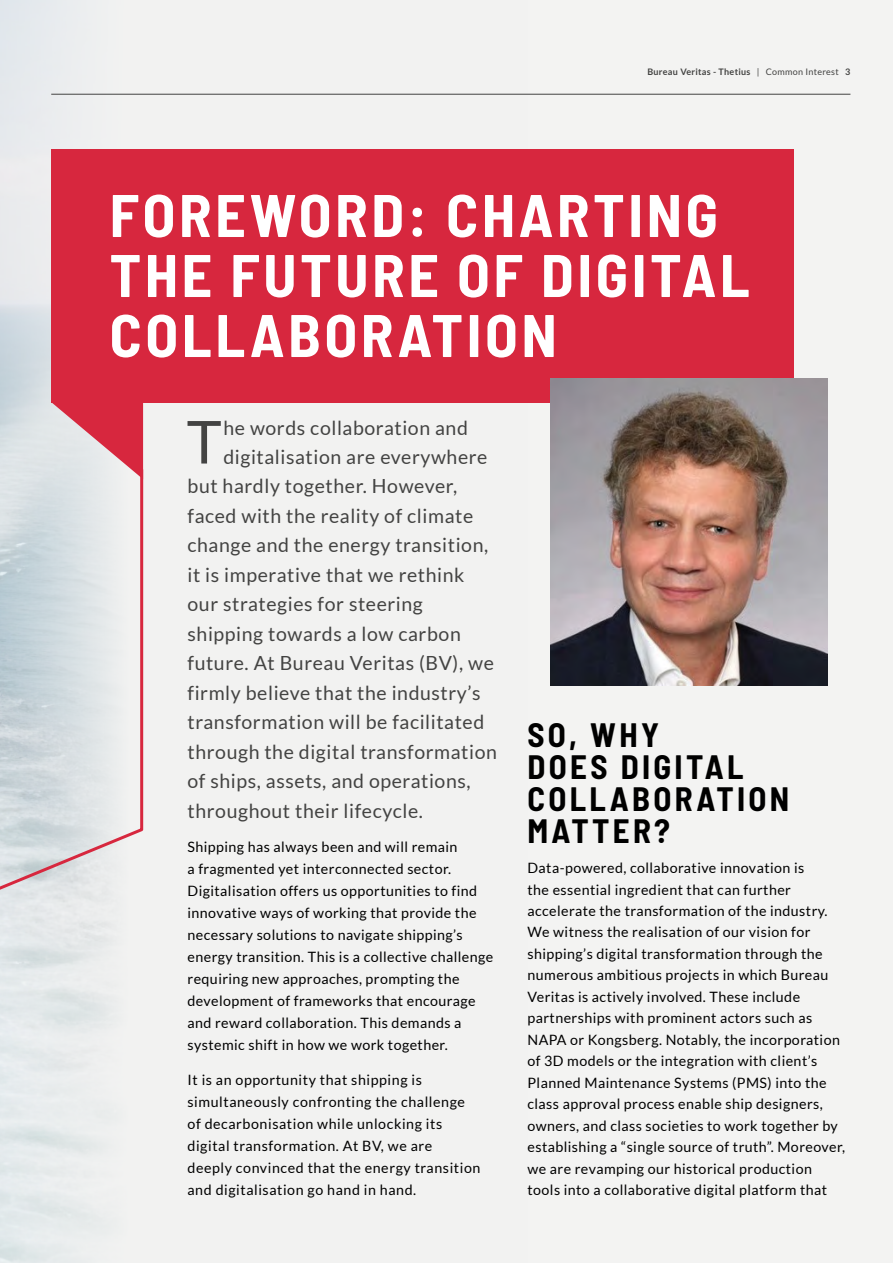
<style>
.page{position:relative;width:893px;height:1263px;background:#f3f3f2}
.page>*{position:absolute;margin:0;border:0;box-sizing:border-box;transform-origin:0 0}
.t1{font:700 semi-condensed 60px/60px "Barlow";letter-spacing:.06em;color:#fff}
.First_Paragraph{font:59.25px "Lato";color:#434342}
.t2{font:700 semi-condensed 33px/32px "Barlow";letter-spacing:.1em;color:#000}
.First_Paragraph-2{font:19.5px "Lato";letter-spacing:.03em;color:#434342}
.B_O_D_Y_main{font:14.25px/21.5px "Lato";letter-spacing:.03em;color:#000}
.t3{font:700 9px "Lato";letter-spacing:.03em;color:#434342}
.s1{font-weight:400}
</style>
<div class="page">
<img style="left:0;top:0;width:527px;height:1263px">
<svg style="left:0;top:278px;width:145px;height:780px"></svg>
<svg style="left:51px;top:402px;width:92px;height:77px"></svg>
<div style="left:51px;top:149px;width:742px;height:253px;background:#d7273e"></div>
<img style="left:550px;top:378px;width:278px;height:307px">
<hr style="left:51px;top:94px;width:799px;height:1px;background:#434342">
<p class="t3" style="left:647px;top:67px;width:204px">Bureau Veritas - Thetius <span class="s1">| Common Interest</span> 3</p>
<p class="t1" style="left:110px;top:181px;width:642px">FOREWORD: CHARTING<br>THE FUTURE OF DIGITAL<br>COLLABORATION</p>
<p class="First_Paragraph" style="left:187px;top:409px;width:36px">T</p>
<p class="First_Paragraph-2" style="left:223px;top:417px;width:246px">he words collaboration and</p>
<p class="First_Paragraph-2" style="left:223px;top:446px;width:265px">digitalisation are everywhere</p>
<p class="First_Paragraph-2" style="left:188px;top:475px;width:271px">but hardly together. However,</p>
<p class="First_Paragraph-2" style="left:188px;top:505px;width:287px">faced with the reality of climate</p>
<p class="First_Paragraph-2" style="left:188px;top:534px;width:302px">change and the energy transition,</p>
<p class="First_Paragraph-2" style="left:188px;top:564px;width:278px">it is imperative that we rethink</p>
<p class="First_Paragraph-2" style="left:188px;top:593px;width:237px">our strategies for steering</p>
<p class="First_Paragraph-2" style="left:188px;top:623px;width:275px">shipping towards a low carbon</p>
<p class="First_Paragraph-2" style="left:188px;top:652px;width:308px">future. At Bureau Veritas (BV), we</p>
<p class="First_Paragraph-2" style="left:188px;top:682px;width:295px">firmly believe that the industry’s</p>
<p class="First_Paragraph-2" style="left:188px;top:711px;width:298px">transformation will be facilitated</p>
<p class="First_Paragraph-2" style="left:188px;top:740px;width:311px">through the digital transformation</p>
<p class="First_Paragraph-2" style="left:188px;top:770px;width:285px">of ships, assets, and operations,</p>
<p class="First_Paragraph-2" style="left:188px;top:799px;width:237px">throughout their lifecycle.</p>
<p class="B_O_D_Y_main" style="left:188px;top:836px;width:307px;line-height:22px">Shipping has always been and will remain<br>a fragmented yet interconnected sector.<br>Digitalisation offers us opportunities to find innovative ways of working that provide the necessary solutions to navigate shipping’s energy transition. This is a collective challenge requiring new approaches, prompting the development of frameworks that encourage and reward collaboration. This demands a systemic shift in how we work together.</p>
<p class="B_O_D_Y_main" style="left:188px;top:1069px;width:294px;line-height:22px">It is an opportunity that shipping is simultaneously confronting the challenge of decarbonisation while unlocking its digital transformation. At BV, we are<br>deeply convinced that the energy transition and digitalisation go hand in hand.</p>
<p class="t2" style="left:527px;top:717px;width:263px">SO, WHY<br>DOES DIGITAL<br>COLLABORATION<br>MATTER?</p>
<p class="B_O_D_Y_main" style="left:527px;top:857px;width:319px">Data-powered, collaborative innovation is<br>the essential ingredient that can further accelerate the transformation of the industry.<br>We witness the realisation of our vision for shipping’s digital transformation through the numerous ambitious projects in which Bureau Veritas is actively involved. These include partnerships with prominent actors such as NAPA or Kongsberg. Notably, the incorporation of 3D models or the integration with client’s Planned Maintenance Systems (PMS) into the class approval process enable ship designers, owners, and class societies to work together by establishing a “single source of truth”. Moreover, we are revamping our historical production tools into a collaborative digital platform that</p>
</div>
